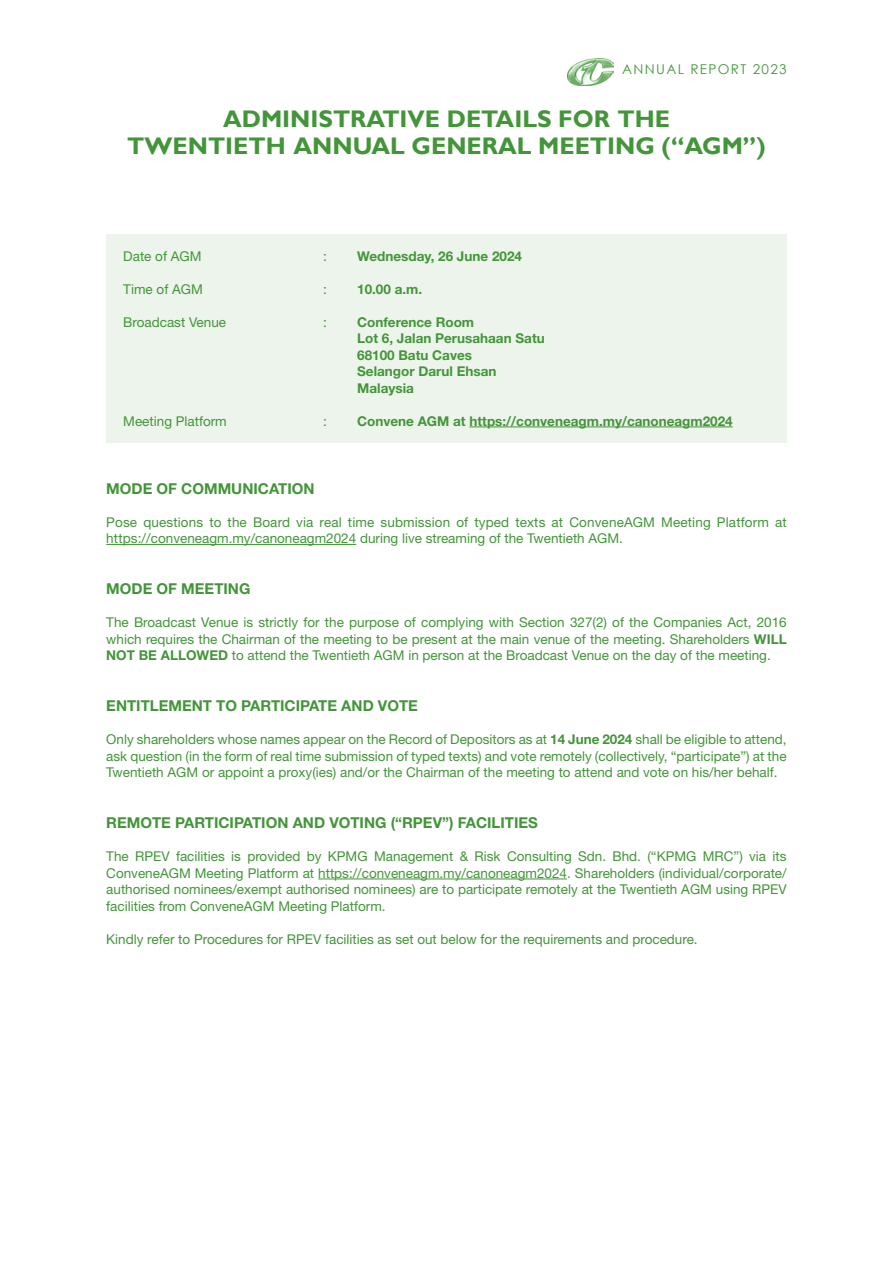
<style>
.page{position:relative;width:893px;height:1263px;background:#fff}
.page>*{position:absolute;margin:0;border:0;box-sizing:border-box;transform-origin:0 0}
.t1{font:700 24px/27px "Gill Sans";color:#439539;text-align:center}
.t2{font:700 15px "Helvetica Neue LT Std";color:#439539}
.t3{font:13.5px/16.5px "Helvetica Neue LT Std";color:#439539;text-align:justify}
.t4{font:700 13.5px/16.5px "Helvetica Neue LT Std";color:#439539}
.t5{font:13.5px "Century Gothic";letter-spacing:.1em;color:#439539}
.s1{font-weight:700}
</style>
<div class="page">
<img style="left:567px;top:59px;width:46px;height:27px">
<hr style="left:106px;top:544px;width:250px;height:1px;background:#439539">
<hr style="left:318px;top:879px;width:249px;height:1px;background:#439539">
<div style="left:106px;top:234px;width:681px;height:209px;background:#ecf4eb"></div>
<hr style="left:469px;top:427px;width:264px;height:1px;background:#439539">
<p class="t5" style="left:622px;top:60px;width:166px">ANNUAL REPORT 2023</p>
<h1 class="t1" style="left:127px;top:106px;width:640px">ADMINISTRATIVE DETAILS FOR THE<br>TWENTIETH ANNUAL GENERAL MEETING (“AGM”)</h1>
<p class="t3" style="left:123px;top:247px;width:80px">Date of AGM</p>
<p class="t3" style="left:323px;top:247px;width:5px">:</p>
<p class="t4" style="left:357px;top:247px;width:166px">Wednesday, 26 June 2024</p>
<p class="t3" style="left:123px;top:280px;width:81px">Time of AGM</p>
<p class="t3" style="left:323px;top:280px;width:5px">:</p>
<p class="t4" style="left:357px;top:280px;width:67px">10.00 a.m.</p>
<p class="t3" style="left:123px;top:313px;width:104px">Broadcast Venue</p>
<p class="t3" style="left:323px;top:313px;width:5px">:</p>
<p class="t4" style="left:357px;top:313px;width:189px">Conference Room<br>Lot 6, Jalan Perusahaan Satu<br>68100 Batu Caves<br>Selangor Darul Ehsan<br>Malaysia</p>
<p class="t3" style="left:123px;top:412px;width:105px">Meeting Platform</p>
<p class="t3" style="left:323px;top:412px;width:5px">:</p>
<p class="t4" style="left:357px;top:412px;width:377px">Convene AGM at https://conveneagm.my/canoneagm2024</p>
<p class="t2" style="left:106px;top:479px;width:210px">MODE OF COMMUNICATION</p>
<p class="t3" style="left:106px;top:513px;width:682px">Pose questions to the Board via real time submission of typed texts at ConveneAGM Meeting Platform at https://conveneagm.my/canoneagm2024 during live streaming of the Twentieth AGM.</p>
<p class="t2" style="left:106px;top:579px;width:146px">MODE OF MEETING</p>
<p class="t3" style="left:106px;top:614px;width:682px">The Broadcast Venue is strictly for the purpose of complying with Section 327(2) of the Companies Act, 2016 which requires the Chairman of the meeting to be present at the main venue of the meeting. Shareholders <span class="s1">WILL NOT BE ALLOWED</span> to attend the Twentieth AGM in person at the Broadcast Venue on the day of the meeting.</p>
<p class="t2" style="left:106px;top:696px;width:313px">ENTITLEMENT TO PARTICIPATE AND VOTE</p>
<p class="t3" style="left:106px;top:731px;width:682px">Only shareholders whose names appear on the Record of Depositors as at <span class="s1">14 June 2024</span> shall be eligible to attend, ask question (in the form of real time submission of typed texts) and vote remotely (collectively, “participate”) at the Twentieth AGM or appoint a proxy(ies) and/or the Chairman of the meeting to attend and vote on his/her behalf.</p>
<p class="t2" style="left:106px;top:813px;width:433px">REMOTE PARTICIPATION AND VOTING (“RPEV”) FACILITIES</p>
<p class="t3" style="left:106px;top:848px;width:682px">The RPEV facilities is provided by KPMG Management &amp; Risk Consulting Sdn. Bhd. (“KPMG MRC”) via its ConveneAGM Meeting Platform at https://conveneagm.my/canoneagm2024. Shareholders (individual/corporate/ authorised nominees/exempt authorised nominees) are to participate remotely at the Twentieth AGM using RPEV facilities from ConveneAGM Meeting Platform.</p>
<p class="t3" style="left:106px;top:930px;width:593px">Kindly refer to Procedures for RPEV facilities as set out below for the requirements and procedure.</p>
</div>
